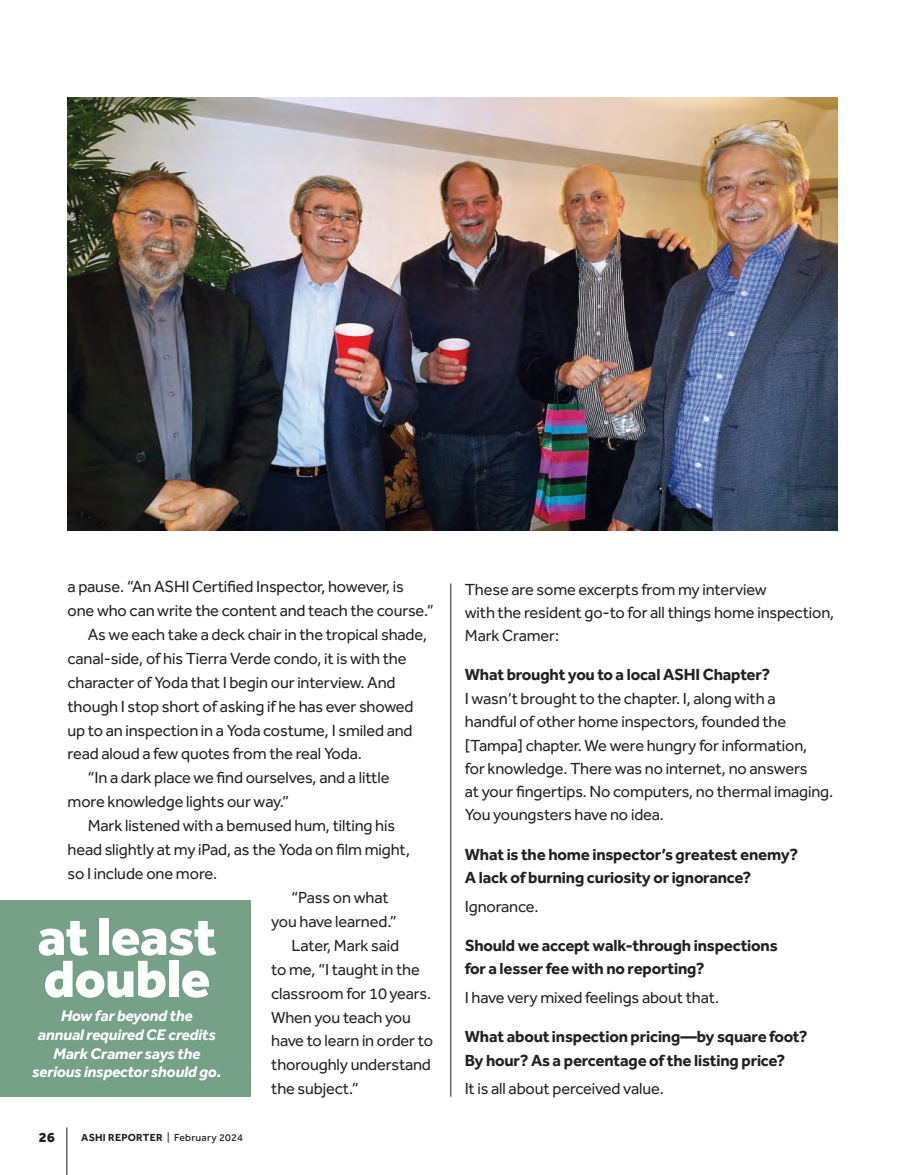
<style>
.page{position:relative;width:905px;height:1175px;background:#fff}
.page>*{position:absolute;margin:0;border:0;box-sizing:border-box;transform-origin:0 0}
.t1{font:800 54.15px/42px "Effra CC";letter-spacing:-.01em;color:#fff}
.t2{font:16.5px/23.2px "Effra CC";letter-spacing:-.01em;color:#231f20}
.t3{font:700 16.5px/23.2px "Effra CC";letter-spacing:-.01em;color:#231f20}
.t4{font:italic 700 15.75px/18.8px "Effra CC";letter-spacing:-.01em;color:#fff;text-align:center}
.t5{font:800 14.25px "Effra CC";color:#231f20}
.t6{font:500 10.5px "Effra CC";letter-spacing:.025em;color:#231f20}
.s1{font-weight:700}
</style>
<div class="page">
<hr style="left:67px;top:1127px;width:1px;height:47px;background:#231f20">
<hr style="left:450px;top:583px;width:1px;height:513px;background:#231f20">
<img style="left:68px;top:97px;width:769px;height:433px">
<div style="left:0;top:900px;width:251px;height:196px;background:#76a188"></div>
<p class="t2" style="left:68px;top:576px;width:338px">a pause. “An ASHI Certified Inspector, however, is</p>
<p class="t2" style="left:68px;top:600px;width:367px">one who can write the content and teach the course.”</p>
<p class="t2" style="left:88px;top:624px;width:341px">As we each take a deck chair in the tropical shade,</p>
<p class="t2" style="left:68px;top:648px;width:340px">canal-side, of his Tierra Verde condo, it is with the</p>
<p class="t2" style="left:68px;top:672px;width:329px">character of Yoda that I begin our interview. And</p>
<p class="t2" style="left:68px;top:696px;width:347px">though I stop short of asking if he has ever showed</p>
<p class="t2" style="left:68px;top:720px;width:346px">up to an inspection in a Yoda costume, I smiled and</p>
<p class="t2" style="left:68px;top:744px;width:296px">read aloud a few quotes from the real Yoda.</p>
<p class="t2" style="left:88px;top:768px;width:303px">“In a dark place we find ourselves, and a little</p>
<p class="t2" style="left:68px;top:792px;width:223px">more knowledge lights our way.”</p>
<p class="t2" style="left:88px;top:815px;width:309px">Mark listened with a bemused hum, tilting his</p>
<p class="t2" style="left:68px;top:839px;width:344px">head slightly at my iPad, as the Yoda on film might,</p>
<p class="t2" style="left:68px;top:863px;width:151px">so I include one more.</p>
<p class="t2" style="left:291px;top:887px;width:99px">“Pass on what</p>
<p class="t2" style="left:271px;top:911px;width:127px">you have learned.”</p>
<p class="t2" style="left:291px;top:935px;width:109px">Later, Mark said</p>
<p class="t2" style="left:271px;top:959px;width:150px">to me, “I taught in the</p>
<p class="t2" style="left:271px;top:983px;width:161px">classroom for 10 years.</p>
<p class="t2" style="left:271px;top:1007px;width:141px">When you teach you</p>
<p class="t2" style="left:271px;top:1031px;width:163px">have to learn in order to</p>
<p class="t2" style="left:271px;top:1055px;width:161px">thoroughly understand</p>
<p class="t2" style="left:271px;top:1078px;width:89px">the subject.”</p>
<p class="t1" style="left:37px;top:919px;width:180px">at least double</p>
<p class="t4" style="left:32px;top:1007px;width:190px">How far beyond the<br>annual required CE credits<br>Mark Cramer says the serious inspector should go.</p>
<p class="t5" style="left:39px;top:1127px;width:18px">26</p>
<p class="t6" style="left:81px;top:1131px;width:163px"><span class="s1">ASHI REPORTER</span> | February 2024</p>
<p class="t2" style="left:465px;top:579px;width:371px">These are some excerpts from my interview<br>with the resident go-to for all things home inspection,<br>Mark Cramer:</p>
<p class="t2" style="left:465px;top:665px;width:370px"><span class="s1">What brought you to a local ASHI Chapter?<br></span>I wasn’t brought to the chapter. I, along with a<br>handful of other home inspectors, founded the [Tampa] chapter. We were hungry for information,<br>for knowledge. There was no internet, no answers<br>at your fingertips. No computers, no thermal imaging.<br>You youngsters have no idea.</p>
<p class="t3" style="left:465px;top:844px;width:335px">What is the home inspector’s greatest enemy?<br>A lack of burning curiosity or ignorance?</p>
<p class="t2" style="left:465px;top:896px;width:75px">Ignorance.</p>
<p class="t3" style="left:465px;top:935px;width:314px">Should we accept walk-through inspections for a lesser fee with no reporting?</p>
<p class="t2" style="left:465px;top:987px;width:256px">I have very mixed feelings about that.</p>
<p class="t3" style="left:465px;top:1026px;width:344px">What about inspection pricing—by square foot?<br>By hour? As a percentage of the listing price?</p>
<p class="t2" style="left:465px;top:1078px;width:200px">It is all about perceived value.</p>
</div>
